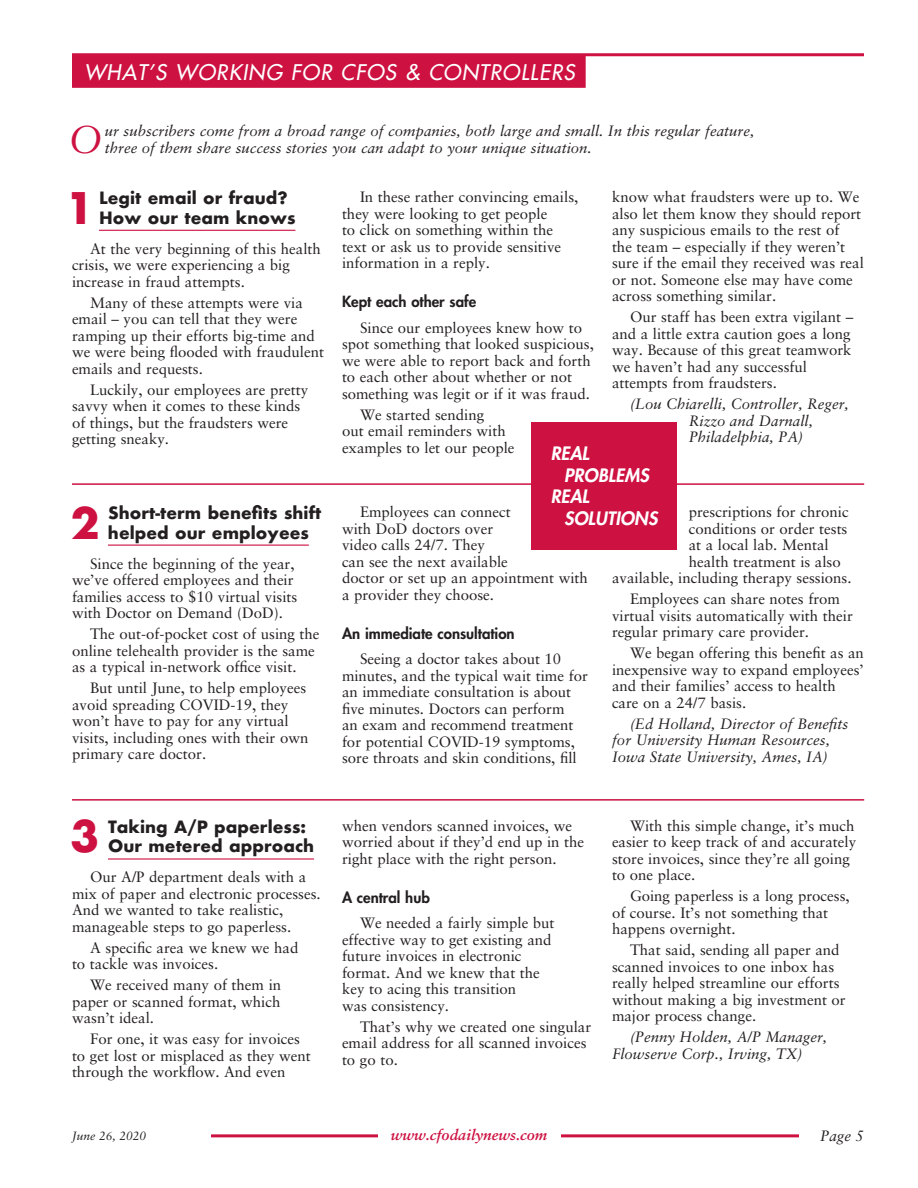
<style>
.page{position:relative;width:918px;height:1188px;background:#fff}
.page>*{position:absolute;margin:0;border:0;box-sizing:border-box;transform-origin:0 0}
.t1{font:700 42.3px "Futura";color:#cd1141}
.t2{font:italic 38.7px "Sabon";color:#cd1141}
.t3{font:italic 21px "Futura";letter-spacing:.05em;color:#fff}
.t4{font:italic 800 18px "Futura";letter-spacing:.005em;color:#fff}
.t5{font:700 16.5px/19.5px "Futura";letter-spacing:.005em;color:#231f20}
.t6{font:15px/16.5px "Sabon";color:#231f20}
.t7{font:italic 15px/16.5px "Sabon";color:#231f20}
.t8{font:800 15px "Futura";color:#231f20}
.t9{font:italic 700 15px "Sabon";color:#cd1141}
.t10{font:italic 12px "Sabon";color:#231f20}
</style>
<div class="page">
<div style="left:72px;top:55px;width:514px;height:33px;background:#cd1141"></div>
<hr style="left:72px;top:53px;width:792px;height:3px;background:#cd1141">
<hr style="left:108px;top:858px;width:206px;height:2px;background:#cd1141">
<hr style="left:108px;top:545px;width:201px;height:1px;background:#cd1141">
<hr style="left:99px;top:230px;width:196px;height:1px;background:#cd1141">
<hr style="left:72px;top:483px;width:792px;height:2px;background:#cd1141">
<div style="left:531px;top:422px;width:146px;height:127px;background:#cd1141"></div>
<hr style="left:72px;top:799px;width:792px;height:2px;background:#cd1141">
<hr style="left:72px;top:1134px;width:792px;height:3px;background:#cd1141">
<div style="left:800px;top:1120px;width:64px;height:30px;background:#fff"></div>
<div style="left:72px;top:1120px;width:138px;height:31px;background:#fff"></div>
<div style="left:378px;top:1123px;width:182px;height:21px;background:#fff"></div>
<h3 class="t3" style="left:84px;top:59px;width:492px">WHAT’S WORKING FOR CFOS &amp; CONTROLLERS</h3>
<h2 class="t2" style="left:69px;top:117px;width:36px">O</h2>
<p class="t7" style="left:105px;top:123px;width:651px">ur subscribers come from a broad range of companies, both large and small. In this regular feature, three of them share success stories you can adapt to your unique situation.</p>
<h1 class="t1" style="left:65px;top:177px;width:30px">1</h1>
<p class="t5" style="left:99px;top:188px;width:198px">Legit email or fraud?<br>How our team knows</p>
<p class="t6" style="left:72px;top:240px;width:250px;text-indent:18px">At the very beginning of this health crisis, we were experiencing a big increase in fraud attempts.</p>
<p class="t6" style="left:72px;top:294px;width:254px;text-indent:18px">Many of these attempts were via email – you can tell that they were ramping up their efforts big-time and we were being flooded with fraudulent emails and requests.</p>
<p class="t6" style="left:72px;top:381px;width:238px;text-indent:18px">Luckily, our employees are pretty savvy when it comes to these kinds of things, but the fraudsters were getting sneaky.</p>
<h1 class="t1" style="left:71px;top:492px;width:30px">2</h1>
<p class="t5" style="left:108px;top:503px;width:215px">Short-term benefits shift helped our employees</p>
<p class="t6" style="left:72px;top:555px;width:227px;text-indent:18px">Since the beginning of the year, we’ve offered employees and their families access to $10 virtual visits with Doctor on Demand (DoD).</p>
<p class="t6" style="left:72px;top:625px;width:249px;text-indent:18px">The out-of-pocket cost of using the online telehealth provider is the same as a typical in-network office visit.</p>
<p class="t6" style="left:72px;top:679px;width:238px;text-indent:18px">But until June, to help employees avoid spreading COVID-19, they won’t have to pay for any virtual visits, including ones with their own primary care doctor.</p>
<p class="t6" style="left:342px;top:189px;width:238px;text-indent:18px">In these rather convincing emails, they were looking to get people<br>to click on something within the text or ask us to provide sensitive information in a reply.</p>
<p class="t8" style="left:342px;top:292px;width:136px">Kept each other safe</p>
<p class="t6" style="left:342px;top:319px;width:253px;text-indent:18px">Since our employees knew how to spot something that looked suspicious, we were able to report back and forth to each other about whether or not something was legit or if it was fraud.</p>
<p class="t6" style="left:342px;top:406px;width:174px;text-indent:18px">We started sending<br>out email reminders with examples to let our people</p>
<p class="t6" style="left:612px;top:189px;width:253px">know what fraudsters were up to. We also let them know they should report any suspicious emails to the rest of<br>the team – especially if they weren’t sure if the email they received was real or not. Someone else may have come across something similar.</p>
<p class="t6" style="left:612px;top:309px;width:243px;text-indent:18px">Our staff has been extra vigilant – and a little extra caution goes a long way. Because of this great teamwork we haven’t had any successful attempts from fraudsters.</p>
<p class="t7" style="left:689px;top:396px;width:162px;text-indent:-59px">(Lou Chiarelli, Controller, Reger,<br>Rizzo and Darnall,<br>Philadelphia, PA)</p>
<p class="t4" style="left:551px;top:442px;width:40px">REAL</p>
<p class="t4" style="left:564px;top:464px;width:86px">PROBLEMS</p>
<p class="t4" style="left:551px;top:485px;width:40px">REAL</p>
<p class="t4" style="left:564px;top:507px;width:95px">SOLUTIONS</p>
<p class="t6" style="left:342px;top:503px;width:247px;text-indent:18px">Employees can connect<br>with DoD doctors over<br>video calls 24/7. They<br>can see the next available<br>doctor or set up an appointment with a provider they choose.</p>
<p class="t8" style="left:342px;top:624px;width:174px">An immediate consultation</p>
<p class="t6" style="left:342px;top:650px;width:247px;text-indent:18px">Seeing a doctor takes about 10 minutes, and the typical wait time for an immediate consultation is about five minutes. Doctors can perform<br>an exam and recommend treatment for potential COVID-19 symptoms, sore throats and skin conditions, fill</p>
<p class="t6" style="left:689px;top:503px;width:162px">prescriptions for chronic</p>
<p class="t6" style="left:689px;top:520px;width:160px">conditions or order tests</p>
<p class="t6" style="left:689px;top:536px;width:142px">at a local lab. Mental</p>
<p class="t6" style="left:689px;top:553px;width:154px">health treatment is also</p>
<p class="t6" style="left:612px;top:569px;width:241px">available, including therapy sessions.</p>
<p class="t6" style="left:612px;top:590px;width:242px;text-indent:18px">Employees can share notes from virtual visits automatically with their regular primary care provider.</p>
<p class="t6" style="left:612px;top:644px;width:254px;text-indent:18px">We began offering this benefit as an inexpensive way to expand employees’ and their families’ access to health care on a 24/7 basis.</p>
<p class="t7" style="left:612px;top:715px;width:238px;text-indent:18px">(Ed Holland, Director of Benefits for University Human Resources,<br>Iowa State University, Ames, IA)</p>
<h1 class="t1" style="left:71px;top:806px;width:30px">3</h1>
<p class="t5" style="left:108px;top:817px;width:208px">Taking A/P paperless:<br>Our metered approach</p>
<p class="t6" style="left:72px;top:869px;width:250px;text-indent:18px">Our A/P department deals with a mix of paper and electronic processes.<br>And we wanted to take realistic, manageable steps to go paperless.</p>
<p class="t6" style="left:72px;top:939px;width:228px;text-indent:18px">A specific area we knew we had to tackle was invoices.</p>
<p class="t6" style="left:72px;top:977px;width:211px;text-align:justify;text-indent:18px">We received many of them in paper or scanned format, which wasn’t ideal.</p>
<p class="t6" style="left:72px;top:1031px;width:240px;text-indent:18px">For one, it was easy for invoices to get lost or misplaced as they went through the workflow. And even</p>
<p class="t6" style="left:342px;top:817px;width:244px">when vendors scanned invoices, we worried about if they’d end up in the right place with the right person.</p>
<p class="t8" style="left:342px;top:888px;width:89px">A central hub</p>
<p class="t6" style="left:342px;top:915px;width:214px;text-indent:18px">We needed a fairly simple but effective way to get existing and future invoices in electronic format. And we knew that the key to acing this transition<br>was consistency.</p>
<p class="t6" style="left:342px;top:1018px;width:251px;text-indent:18px">That’s why we created one singular email address for all scanned invoices to go to.</p>
<p class="t6" style="left:612px;top:817px;width:246px;text-indent:18px">With this simple change, it’s much easier to keep track of and accurately store invoices, since they’re all going to one place.</p>
<p class="t6" style="left:612px;top:888px;width:239px;text-indent:18px">Going paperless is a long process, of course. It’s not something that happens overnight.</p>
<p class="t6" style="left:612px;top:942px;width:235px;text-indent:18px">That said, sending all paper and scanned invoices to one inbox has really helped streamline our efforts without making a big investment or major process change.</p>
<p class="t7" style="left:612px;top:1029px;width:217px;text-indent:18px">(Penny Holden, A/P Manager,<br>Flowserve Corp., Irving, TX)</p>
<p class="t10" style="left:72px;top:1129px;width:76px">June 26, 2020</p>
<p class="t9" style="left:391px;top:1125px;width:158px">www.cfodailynews.com</p>
<p class="t7" style="left:820px;top:1128px;width:45px">Page 5</p>
</div>
